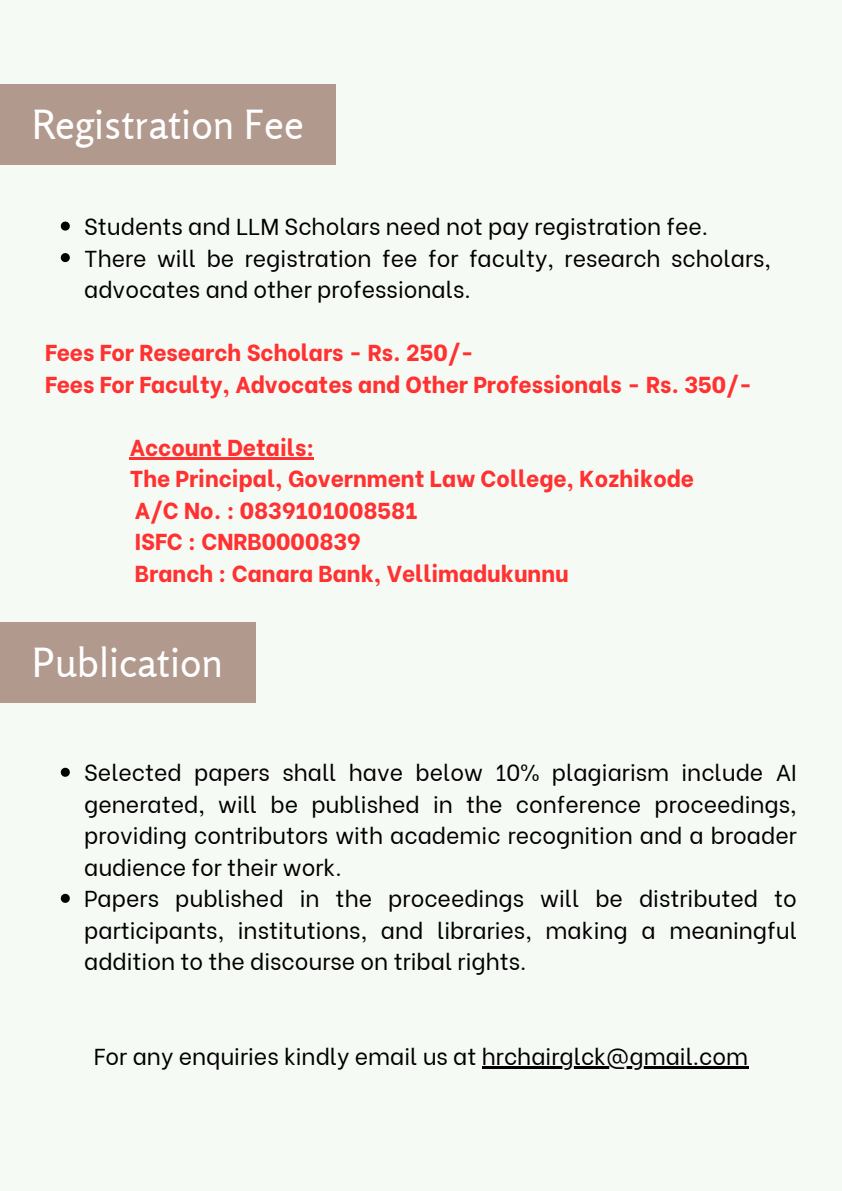
<style>
.page{position:relative;width:842px;height:1191px;background:#fff}
.page>*{position:absolute;margin:0;border:0;box-sizing:border-box;transform-origin:0 0}
.t1{font:40px "Rosario";color:#fff}
.t2{font:23px/31.5px "Be Vietnam";color:#000;text-align:justify}
.t3{font:800 23px/31.5px "Be Vietnam";color:#ff3131}
</style>
<div class="page">
<div style="left:0;top:0;width:842px;height:1190px;background:#f6faf4"></div>
<div style="left:0;top:622px;width:255px;height:81px;background:#b2998e"></div>
<svg style="left:61px;top:767px;width:9px;height:9px"></svg>
<svg style="left:61px;top:893px;width:9px;height:9px"></svg>
<hr style="left:482px;top:1066px;width:266px;height:2px;background:#000">
<div style="left:0;top:84px;width:336px;height:81px;background:#b2998e"></div>
<svg style="left:61px;top:221px;width:9px;height:9px"></svg>
<svg style="left:61px;top:253px;width:9px;height:9px"></svg>
<hr style="left:130px;top:457px;width:184px;height:2px;background:#ff3131">
<h1 class="t1" style="left:32px;top:100px;width:274px">Registration Fee</h1>
<p class="t2" style="left:84px;top:208px;width:626px">Students and LLM Scholars need not pay registration fee.</p>
<p class="t2" style="left:84px;top:240px;width:688px">There will be registration fee for faculty, research scholars, advocates and other professionals.</p>
<p class="t3" style="left:45px;top:334px;width:709px">Fees For Research Scholars - Rs. 250/-<br>Fees For Faculty, Advocates and Other Professionals - Rs. 350/-</p>
<p class="t3" style="left:130px;top:429px;width:566px">Account Details:<br>The Principal, Government Law College, Kozhikode<br>A/C No. : 0839101008581<br>ISFC : CNRB0000839<br>Branch : Canara Bank, Vellimadukunnu</p>
<h1 class="t1" style="left:32px;top:638px;width:193px">Publication</h1>
<p class="t2" style="left:84px;top:754px;width:714px">Selected papers shall have below 10% plagiarism include AI generated, will be published in the conference proceedings, providing contributors with academic recognition and a broader audience for their work.</p>
<p class="t2" style="left:84px;top:880px;width:714px">Papers published in the proceedings will be distributed to participants, institutions, and libraries, making a meaningful addition to the discourse on tribal rights.</p>
<h2 class="t2" style="left:94px;top:1038px;width:656px">For any enquiries kindly email us at hrchairglck@gmail.com</h2>
</div>
